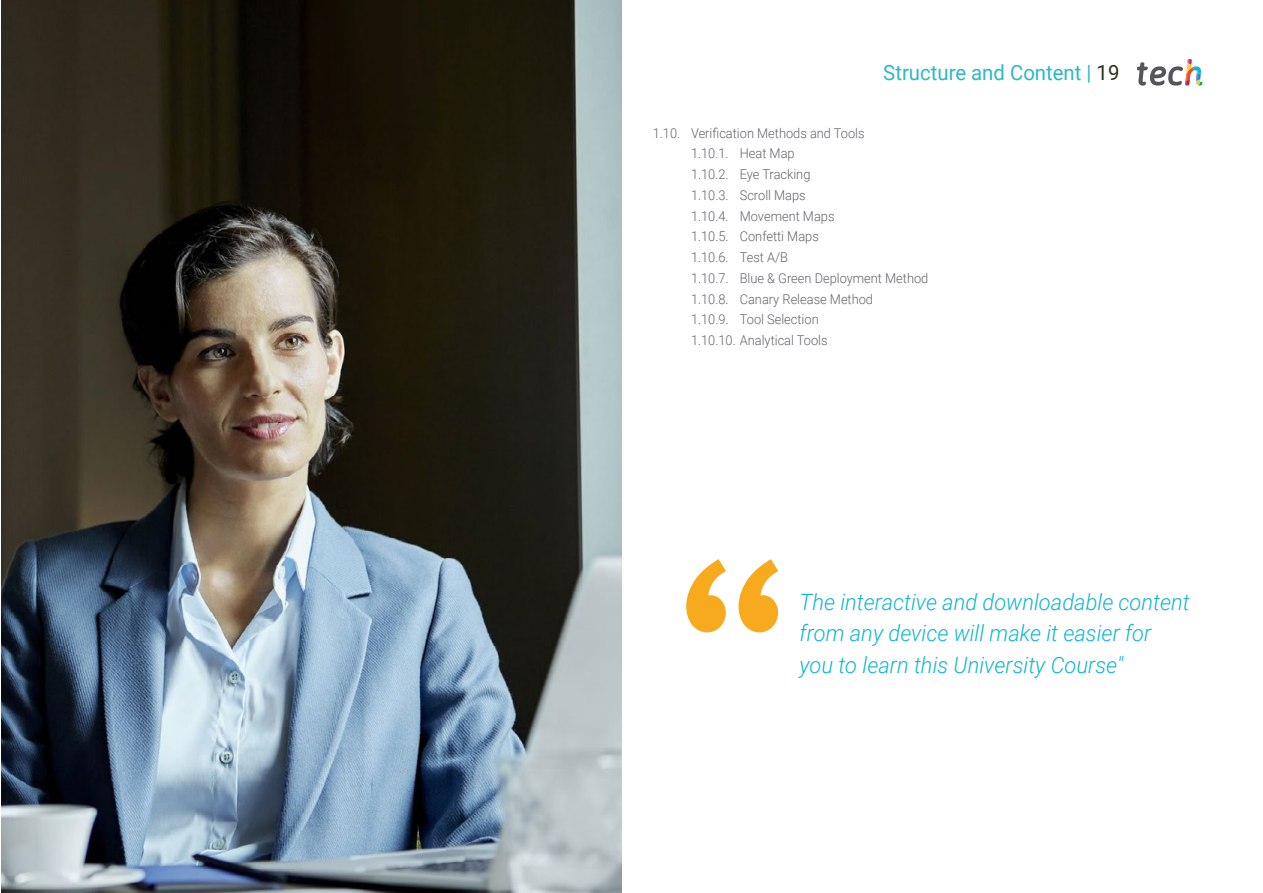
<style>
.page{position:relative;width:1263px;height:893px;background:#fff}
.page>*{position:absolute;margin:0;border:0;box-sizing:border-box;transform-origin:0 0}
.t1{font:italic 300 22.5px/31.5px "Roboto";color:#0fb6cf}
.t2{font:21px "Roboto";color:#2db8c5}
.t3{font:300 13.5px/20.7px "Roboto";color:#61646a;scale:.95 1}
.s1{color:#312e20}
</style>
<div class="page">
<svg style="left:1137px;top:59px;width:65px;height:27px"></svg>
<svg style="left:686px;top:559px;width:92px;height:73px"></svg>
<img style="left:1px;top:0;width:621px;height:893px">
<h2 class="t2" style="left:883px;top:57px;width:238px">Structure and Content | <span class="s1">19</span></h2>
<p class="t3" style="left:691px;top:122px;width:251px;text-indent:-38px">1.10. Verification Methods and Tools<br>1.10.1. Heat Map<br>1.10.2. Eye Tracking<br>1.10.3. Scroll Maps<br>1.10.4. Movement Maps<br>1.10.5. Confetti Maps<br>1.10.6. Test A/B<br>1.10.7. Blue &amp; Green Deployment Method<br>1.10.8. Canary Release Method<br>1.10.9. Tool Selection<br>1.10.10. Analytical Tools</p>
<h1 class="t1" style="left:800px;top:585px;width:392px">The interactive and downloadable content from any device will make it easier for you to learn this University Course"</h1>
</div>
